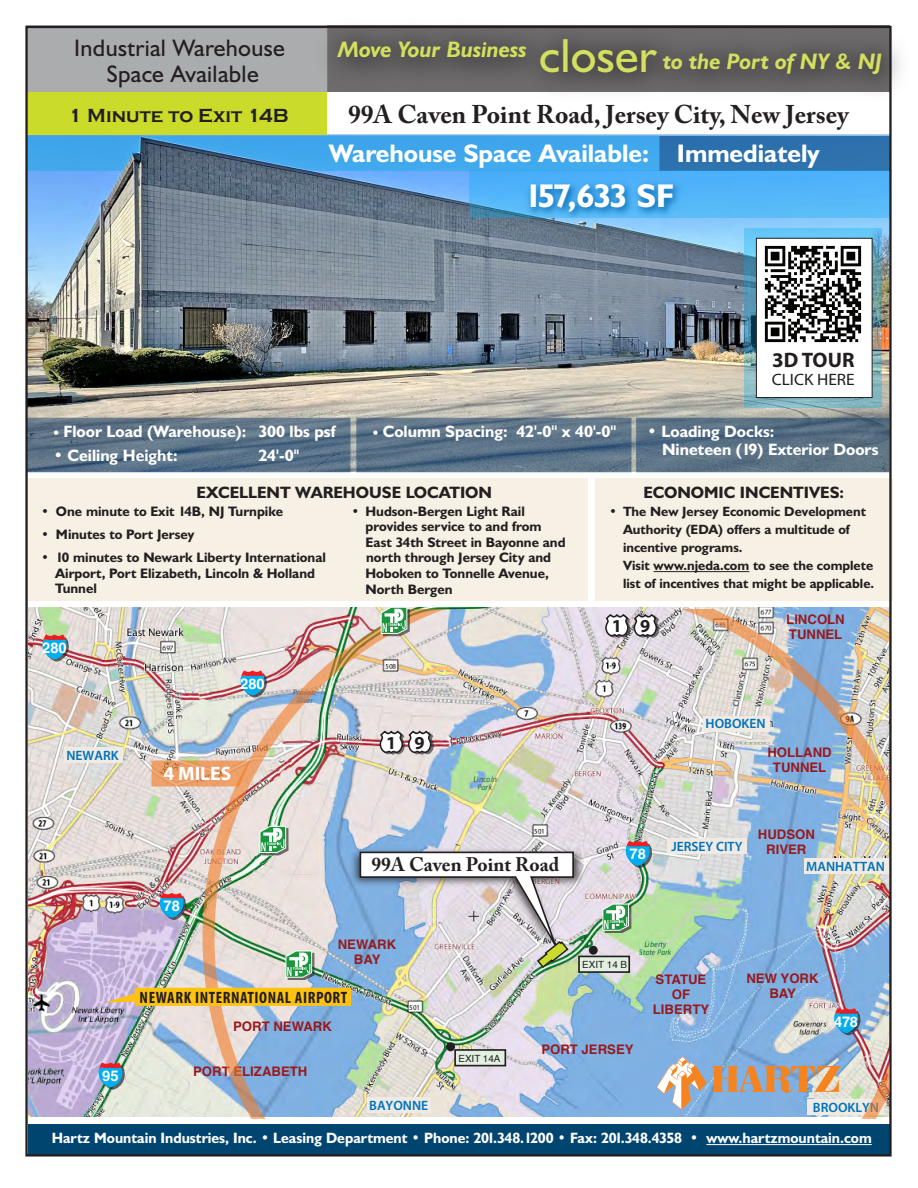
<style>
.page{position:relative;width:918px;height:1188px;background:#fff}
.page>*{position:absolute;margin:0;border:0;box-sizing:border-box;transform-origin:0 0}
.t1{font:700 33px "Humanist 521 BT";letter-spacing:-.06em;color:#fff}
.t2{font:700 25.5px "Adobe Caslon Pro";letter-spacing:.005em;color:#231f20}
.t3{font:700 25.5px "Humanist 521 BT";color:#fff}
.t4{font:24px/25.5px "Humanist 521 BT";letter-spacing:.015em;color:#231f20;text-align:center}
.t5{font:italic 700 22.5px "Humanist 521 BT";color:#d3df5e}
.t6{font:700 21px "Myriad Pro";color:#231f20}
.t7{font:700 19.5px "Adobe Caslon Pro";letter-spacing:.005em;color:#231f20}
.t8{font:700 19.5px "Copperplate Gothic";color:#231f20}
.t9{font:700 19.5px "Myriad Pro";color:#fff}
.t10{font:700 18.3px "Myriad Pro";color:#231f20}
.t11{font:700 16.5px/18px "Humanist 521 BT";color:#fff}
.t12{font:700 16.5px "Humanist 521 BT";color:#231f20}
.t13{font:700 condensed 16.5px "Myriad Pro";letter-spacing:.035em;color:#231f20}
.t14{font:16.5px "Myriad Pro";color:#231f20;scale:1.05 1}
.t15{font:700 15px "Humanist 521 BT";color:#fff}
.t16{font:700 14.7px "Helvetica";color:#fff}
.t17{font:700 13.8px/15.6px "Humanist 521 BT";color:#231f20}
.t18{font:700 13.5px/18px "Humanist 521 BT";color:#231f20}
.t19{font:600 13.5px "Myriad Pro";color:#0072bc}
.t20{font:700 13.2px/14.9px "Helvetica";color:#981a1e;text-align:center}
.t21{font:9.9px "Helvetica";color:#231f20}
.s1{font-weight:400;font-style:normal;font-size:48px}
.s2{font-family:"Myriad Pro"}
.s3{font-size:13.5px}
</style>
<div class="page">
<div style="left:26px;top:25px;width:302px;height:67px;background:#abacae"></div>
<img style="left:285px;top:25px;width:615px;height:67px">
<div style="left:28px;top:1124px;width:862px;height:30px;background:#004570"></div>
<hr style="left:706px;top:1144px;width:166px;height:1px;background:#fff">
<div style="left:26px;top:478px;width:562px;height:123px;background:#f7f1e5"></div>
<div style="left:595px;top:478px;width:297px;height:123px;background:#f7f1e5"></div>
<img style="left:28px;top:135px;width:861px;height:337px">
<div style="left:659px;top:136px;width:231px;height:35px;background:#2d71ad"></div>
<svg style="left:28px;top:136px;width:444px;height:35px;background:#4297d2"></svg>
<svg style="left:28px;top:418px;width:323px;height:54px;background:#597186"></svg>
<svg style="left:356px;top:418px;width:276px;height:54px;background:#5a7287"></svg>
<svg style="left:636px;top:418px;width:253px;height:54px;background:#586f82"></svg>
<div style="left:469px;top:170px;width:421px;height:47px;background:#53b6fa"></div>
<img style="left:472px;top:134px;width:260px;height:142px">
<img style="left:28px;top:608px;width:861px;height:509px">
<svg style="left:160px;top:893px;width:26px;height:27px"></svg>
<svg style="left:43px;top:634px;width:26px;height:28px"></svg>
<svg style="left:99px;top:1062px;width:26px;height:28px"></svg>
<div style="left:64px;top:747px;width:59px;height:16px;background:#efeae4"></div>
<div style="left:27px;top:92px;width:300px;height:43px;background:#cadb2a"></div>
<img style="left:203px;top:610px;width:687px;height:509px">
<svg style="left:152px;top:761px;width:98px;height:25px;background:#ea9c65"></svg>
<img style="left:302px;top:800px;width:330px;height:196px">
<svg style="left:105px;top:988px;width:246px;height:18px;background:#f8c124"></svg>
<svg style="left:381px;top:607px;width:29px;height:29px"></svg>
<hr style="left:654px;top:571px;width:95px;height:1px;background:#231f20">
<svg style="left:359px;top:851px;width:216px;height:118px"></svg>
<img style="left:744px;top:228px;width:138px;height:179px">
<div style="left:756px;top:238px;width:116px;height:160px;background:#fff;border:1px solid #231f20"></div>
<img style="left:764px;top:245px;width:98px;height:98px">
<h3 class="t4" style="left:74px;top:35px;width:212px">Industrial Warehouse<br>Space Available</h3>
<h3 class="t8" style="left:69px;top:104px;width:221px">1 Minute to Exit 14B</h3>
<h3 class="t5" style="left:338px;top:42px;width:546px">Move Your Business <span class="s1">closer</span> to the Port of NY &amp; NJ</h3>
<h2 class="t2" style="left:348px;top:99px;width:502px">99A Caven Point Road, Jersey City, New Jersey</h2>
<h2 class="t3" style="left:329px;top:137px;width:493px">Warehouse Space Available: Immediately</h2>
<h1 class="t1" style="left:524px;top:176px;width:151px">157,633 SF</h1>
<h3 class="t6" style="left:772px;top:346px;width:84px">3D TOUR</h3>
<p class="t14" style="left:772px;top:369px;width:81px">CLICK HERE</p>
<p class="t11" style="left:53px;top:423px;width:284px"><span class="s2">•</span> Floor Load (Warehouse): 300 lbs psf</p>
<p class="t11" style="left:53px;top:447px;width:126px">• Ceiling Height:</p>
<p class="t11" style="left:259px;top:447px;width:42px">24'-0"</p>
<p class="t11" style="left:373px;top:423px;width:245px"><span class="s2">•</span> Column Spacing: 42'-0'' x 40'-0''</p>
<p class="t11" style="left:662px;top:423px;width:218px;text-indent:-15px">• Loading Docks:<br>Nineteen (19) Exterior Doors</p>
<p class="t12" style="left:196px;top:482px;width:297px">EXCELLENT WAREHOUSE LOCATION</p>
<p class="t12" style="left:643px;top:482px;width:202px">ECONOMIC INCENTIVES:</p>
<p class="t17" style="left:41px;top:504px;width:243px"><span class="s3">•</span> One minute to Exit 14B, NJ Turnpike</p>
<p class="t17" style="left:41px;top:527px;width:155px"><span class="s3">•</span> Minutes to Port Jersey</p>
<p class="t17" style="left:55px;top:550px;width:272px;text-indent:-14px"><span class="s3">•</span> 10 minutes to Newark Liberty International<br>Airport, Port Elizabeth, Lincoln &amp; Holland<br>Tunnel</p>
<p class="t16" style="left:42px;top:639px;width:26px">280</p>
<p class="t19" style="left:66px;top:746px;width:54px">NEWARK</p>
<p class="t16" style="left:240px;top:675px;width:26px">280</p>
<h3 class="t9" style="left:164px;top:761px;width:69px">4 MILES</h3>
<p class="t17" style="left:365px;top:504px;width:202px;text-indent:-14px"><span class="s3">•</span> Hudson-Bergen Light Rail provides service to and from<br>East 34th Street in Bayonne and north through Jersey City and<br>Hoboken to Tonnelle Avenue,<br>North Bergen</p>
<h3 class="t10" style="left:386px;top:731px;width:40px">1 9</h3>
<p class="t18" style="left:623px;top:503px;width:253px;text-indent:-14px">• The New Jersey Economic Development Authority (EDA) offers a multitude of incentive programs.<br>Visit www.njeda.com to see the complete list of incentives that might be applicable.</p>
<h3 class="t10" style="left:612px;top:614px;width:40px">1 9</h3>
<p class="t20" style="left:786px;top:613px;width:60px;text-align:left">LINCOLN<br>TUNNEL</p>
<p class="t19" style="left:706px;top:715px;width:62px">HOBOKEN</p>
<p class="t20" style="left:767px;top:746px;width:66px">HOLLAND<br>TUNNEL</p>
<p class="t16" style="left:163px;top:897px;width:18px">78</p>
<h3 class="t7" style="left:371px;top:853px;width:189px">99A Caven Point Road</h3>
<p class="t20" style="left:338px;top:938px;width:60px">NEWARK<br>BAY</p>
<p class="t13" style="left:140px;top:987px;width:209px">NEWARK INTERNATIONAL AIRPORT</p>
<p class="t20" style="left:233px;top:1020px;width:100px">PORT NEWARK</p>
<p class="t16" style="left:629px;top:845px;width:18px">78</p>
<p class="t19" style="left:671px;top:838px;width:73px">JERSEY CITY</p>
<p class="t20" style="left:758px;top:829px;width:59px">HUDSON<br>RIVER</p>
<p class="t19" style="left:806px;top:858px;width:80px">MANHATTAN</p>
<p class="t21" style="left:582px;top:957px;width:46px">EXIT 14 B</p>
<p class="t20" style="left:653px;top:974px;width:58px">STATUE<br>OF<br>LIBERTY</p>
<p class="t20" style="left:746px;top:973px;width:74px">NEW YORK<br>BAY</p>
<p class="t16" style="left:834px;top:1013px;width:25px">478</p>
<p class="t16" style="left:102px;top:1067px;width:18px">95</p>
<p class="t20" style="left:193px;top:1065px;width:116px">PORT ELIZABETH</p>
<p class="t19" style="left:369px;top:1097px;width:61px">BAYONNE</p>
<p class="t21" style="left:458px;top:1050px;width:44px">EXIT 14A</p>
<p class="t20" style="left:541px;top:1044px;width:94px">PORT JERSEY</p>
<p class="t19" style="left:813px;top:1099px;width:68px">BROOKLYN</p>
<p class="t15" style="left:52px;top:1129px;width:821px">Hartz Mountain Industries, Inc. • Leasing Department • Phone: 201.348.1200 • Fax: 201.348.4358 • www.hartzmountain.com</p>
</div>
